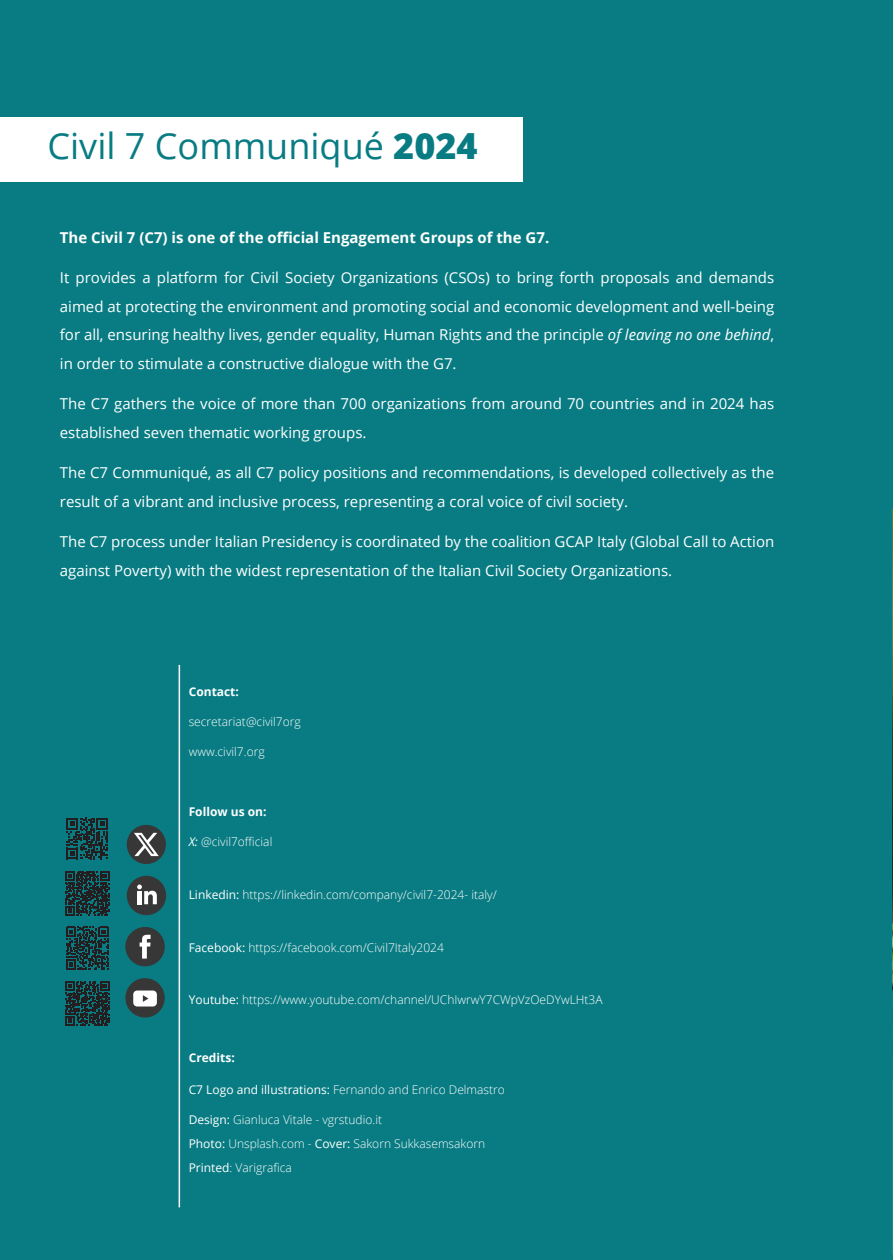
<style>
.page{position:relative;width:893px;height:1260px;background:#fff}
.page>*{position:absolute;margin:0;border:0;box-sizing:border-box;transform-origin:0 0}
.t1{font:36px "Open Sans";color:#097c83}
.t2{font:15px/28.5px "Open Sans";color:#fff}
.t3{font:700 15px "Open Sans";color:#fff}
.t4{font:300 12px "Open Sans";color:#fff}
.t5{font:700 12px "Open Sans";color:#fff}
.s1{font-weight:800}
.s2{font-style:italic}
.s3{font-weight:400;font-style:italic}
.s4{font-weight:400}
</style>
<div class="page">
<div style="left:0;top:0;width:893px;height:1259px;background:#097c83"></div>
<div style="left:0;top:117px;width:522px;height:64px;background:#fff"></div>
<svg style="left:892px;top:989px;width:1px;height:270px"></svg>
<hr style="left:179px;top:665px;width:1px;height:542px;background:#fff">
<svg style="left:67px;top:817px;width:41px;height:42px;background:#184548"></svg>
<svg style="left:65px;top:871px;width:44px;height:44px;background:#1b383b"></svg>
<svg style="left:66px;top:926px;width:43px;height:43px;background:#194145"></svg>
<div style="left:127px;top:875px;width:39px;height:40px;background:#373737;border-radius:20px"></div>
<svg style="left:137px;top:884px;width:20px;height:20px"></svg>
<div style="left:125px;top:926px;width:40px;height:40px;background:#373737;border-radius:20px"></div>
<svg style="left:140px;top:934px;width:11px;height:24px"></svg>
<div style="left:127px;top:824px;width:39px;height:40px;background:#373737;border-radius:50%"></div>
<svg style="left:134px;top:832px;width:25px;height:24px"></svg>
<div style="left:125px;top:978px;width:40px;height:39px;background:#373737;border-radius:20px"></div>
<svg style="left:133px;top:990px;width:24px;height:16px"></svg>
<svg style="left:65px;top:981px;width:44px;height:44px;background:#1b393c"></svg>
<hr style="left:892px;top:0;width:1px;height:508px;background:#097c83">
<p class="t1" style="left:47px;top:122px;width:432px">Civil 7 Communiqué <span class="s1">2024</span></p>
<p class="t3" style="left:60px;top:226px;width:491px">The Civil 7 (C7) is one of the official Engagement Groups of the G7.</p>
<p class="t2" style="left:60px;top:263px;width:716px;text-align:justify">It provides a platform for Civil Society Organizations (CSOs) to bring forth proposals and demands aimed at protecting the environment and promoting social and economic development and well-being for all, ensuring healthy lives, gender equality, Human Rights and the principle <span class="s2">of leaving no one behind</span>, in order to stimulate a constructive dialogue with the G7.</p>
<p class="t2" style="left:60px;top:389px;width:716px">The C7 gathers the voice of more than 700 organizations from around 70 countries and in 2024 has established seven thematic working groups.</p>
<p class="t2" style="left:60px;top:458px;width:716px">The C7 Communiqué, as all C7 policy positions and recommendations, is developed collectively as the result of a vibrant and inclusive process, representing a coral voice of civil society.</p>
<p class="t2" style="left:60px;top:527px;width:716px">The C7 process under Italian Presidency is coordinated by the coalition GCAP Italy (Global Call to Action against Poverty) with the widest representation of the Italian Civil Society Organizations.</p>
<p class="t5" style="left:189px;top:683px;width:52px">Contact:</p>
<p class="t4" style="left:189px;top:713px;width:114px">secretariat@civil7org</p>
<p class="t4" style="left:189px;top:743px;width:77px">www.civil7.org</p>
<p class="t5" style="left:189px;top:803px;width:79px">Follow us on:</p>
<p class="t4" style="left:189px;top:833px;width:85px"><span class="s3">X:</span> @civil7official</p>
<p class="t4" style="left:189px;top:886px;width:310px"><span class="s4">Linkedin:</span> https://linkedin.com/company/civil7-2024- italy/</p>
<p class="t4" style="left:189px;top:938px;width:257px"><span class="s4">Facebook:</span> https://facebook.com/Civil7Italy2024</p>
<p class="t4" style="left:189px;top:991px;width:415px"><span class="s4">Youtube:</span> https://www.youtube.com/channel/UChIwrwY7CWpVzOeDYwLHt3A</p>
<p class="t5" style="left:189px;top:1049px;width:48px">Credits:</p>
<p class="t4" style="left:189px;top:1081px;width:318px"><span class="s4">C7 Logo and illustrations:</span> Fernando and Enrico Delmastro</p>
<p class="t4" style="left:189px;top:1111px;width:195px"><span class="s4">Design:</span> Gianluca Vitale - vgrstudio.it</p>
<p class="t4" style="left:189px;top:1135px;width:298px"><span class="s4">Photo:</span> Unsplash.com - <span class="s4">Cover:</span> Sakorn Sukkasemsakorn</p>
<p class="t4" style="left:189px;top:1159px;width:105px"><span class="s4">Printed</span>: Varigrafica</p>
</div>
